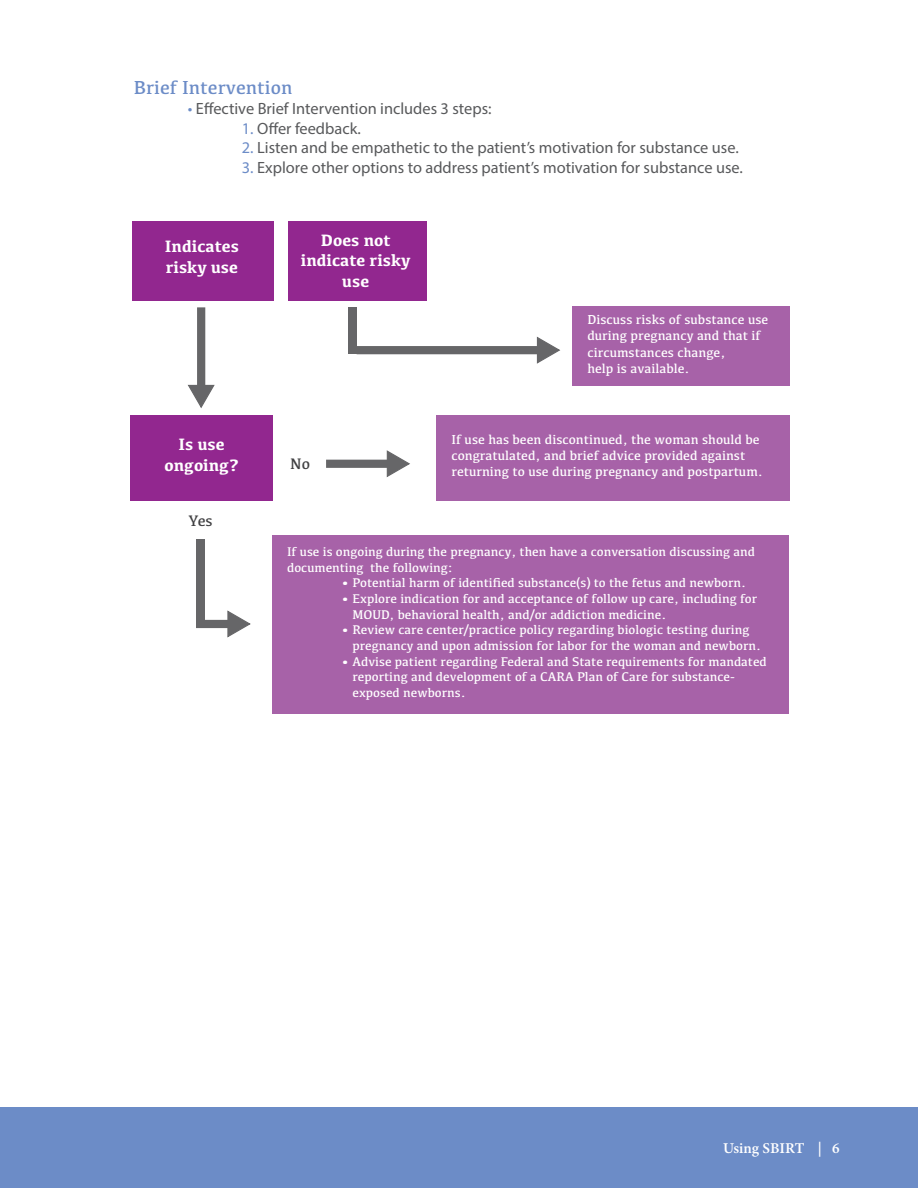
<style>
.page{position:relative;width:918px;height:1188px;background:#fff}
.page>*{position:absolute;margin:0;border:0;box-sizing:border-box;transform-origin:0 0}
.t1{font:19.5px "Kefa";color:#6c8cc7}
.t2{font:700 17.1px/20.4px "Kefa";color:#fff;text-align:center}
.t3{font:16.35px "Myriad Pro";color:#58595b}
.t4{font:15.75px "Kefa";color:#404042}
.t5{font:15px "Minion Variable Concept";letter-spacing:.015em;color:#fff}
.t6{font:13.5px/16.2px "Kefa";color:#fff}
.t7{font:13.05px/15.6px "Kefa";color:#fff}
.s1{color:#6c8cc7}
.s2{font-weight:700}
</style>
<div class="page">
<div style="left:0;top:1107px;width:918px;height:81px;background:#6c8cc7"></div>
<div style="left:436px;top:415px;width:354px;height:86px;background:#a762a8"></div>
<div style="left:272px;top:536px;width:517px;height:178px;background:#a762a8"></div>
<div style="left:130px;top:415px;width:143px;height:86px;background:#92278f"></div>
<div style="left:197px;top:307px;width:8px;height:82px;background:#666668"></div>
<svg style="left:187px;top:384px;width:28px;height:24px"></svg>
<div style="left:572px;top:306px;width:218px;height:80px;background:#a762a8"></div>
<div style="left:132px;top:221px;width:141px;height:80px;background:#92278f"></div>
<div style="left:288px;top:221px;width:139px;height:80px;background:#92278f"></div>
<div style="left:357px;top:346px;width:184px;height:8px;background:#666668"></div>
<svg style="left:536px;top:336px;width:25px;height:28px"></svg>
<div style="left:348px;top:308px;width:9px;height:46px;background:#666668"></div>
<div style="left:196px;top:620px;width:36px;height:8px;background:#666668"></div>
<svg style="left:226px;top:610px;width:25px;height:28px"></svg>
<div style="left:196px;top:540px;width:9px;height:88px;background:#666668"></div>
<div style="left:326px;top:460px;width:65px;height:8px;background:#666668"></div>
<svg style="left:386px;top:450px;width:24px;height:27px"></svg>
<h1 class="t1" style="left:134px;top:76px;width:160px">Brief Intervention</h1>
<p class="t3" style="left:188px;top:99px;width:305px"><span class="s1">•</span> Efective Brief Intervention includes 3 steps:</p>
<p class="t3" style="left:242px;top:118px;width:121px"><span class="s1">1.</span> Ofer feedback.</p>
<p class="t3" style="left:242px;top:138px;width:498px"><span class="s1">2.</span> Listen and be empathetic to the patient’s motivation for substance use.</p>
<p class="t3" style="left:242px;top:157px;width:503px"><span class="s1">3.</span> Explore other options to address patient’s motivation for substance use.</p>
<h2 class="t2" style="left:165px;top:235px;width:75px;text-align:left">Indicates risky use</h2>
<h2 class="t2" style="left:165px;top:434px;width:76px">Is use ongoing?</h2>
<p class="t4" style="left:189px;top:511px;width:26px">Yes</p>
<h2 class="t2" style="left:301px;top:229px;width:111px">Does not indicate risky use</h2>
<p class="t4" style="left:290px;top:454px;width:21px">No</p>
<p class="t6" style="left:587px;top:311px;width:182px">Discuss risks of substance use during pregnancy and that if circumstances change,<br>help is available.</p>
<p class="t6" style="left:451px;top:431px;width:313px">If use has been discontinued, the woman should be congratulated, and brief advice provided against returning to use during pregnancy and postpartum.</p>
<p class="t7" style="left:287px;top:543px;width:470px">If use is ongoing during the pregnancy, then have a conversation discussing and documenting the following:</p>
<p class="t7" style="left:341px;top:575px;width:407px"><span class="s2">•</span> Potential harm of identified substance(s) to the fetus and newborn.</p>
<p class="t7" style="left:353px;top:590px;width:406px;text-indent:-11px"><span class="s2">•</span> Explore indication for and acceptance of follow up care, including for<br>MOUD, behavioral health, and/or addiction medicine.</p>
<p class="t7" style="left:353px;top:622px;width:410px;text-indent:-11px"><span class="s2">•</span> Review care center/practice policy regarding biologic testing during pregnancy and upon admission for labor for the woman and newborn.</p>
<p class="t7" style="left:353px;top:653px;width:416px;text-indent:-11px"><span class="s2">•</span> Advise patient regarding Federal and State requirements for mandated reporting and development of a CARA Plan of Care for substance&shy;exposed newborns.</p>
<p class="t5" style="left:723px;top:1138px;width:118px">Using SBIRT | 6</p>
</div>
